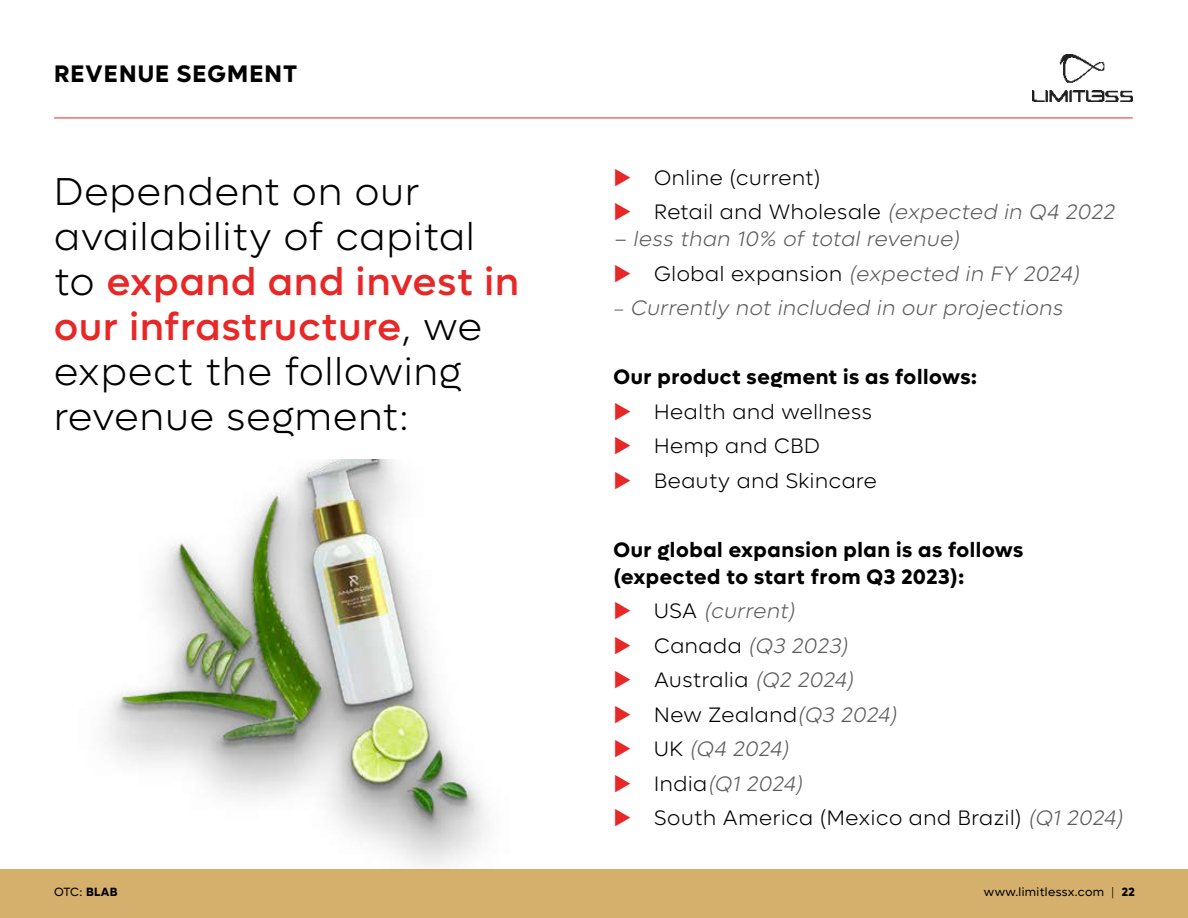
<style>
.page{position:relative;width:1188px;height:918px;background:#fff}
.page>*{position:absolute;margin:0;border:0;box-sizing:border-box;transform-origin:0 0}
.t1{font:300 39px/45px "Lufga";letter-spacing:.03em;color:#000}
.t2{font:700 24px "Lufga";letter-spacing:.05em;color:#000}
.t3{font:300 21px "Lufga";letter-spacing:.03em;color:#000}
.t4{font:italic 300 21px "Lufga";color:#5c5c5d}
.t5{font:700 21px/27px "Lufga";letter-spacing:.03em;color:#000}
.t6{font:12px "Lufga";letter-spacing:.03em;color:#000}
.s1{font-weight:500;color:#e82727}
.s2{color:#e82727}
.s3{font-style:italic;color:#5c5c5d}
.s4{font-style:normal;color:#000}
.s5{font-style:normal;font-size:18px}
.s6{font-weight:700}
.s7{font-weight:300}
</style>
<div class="page">
<div style="left:0;top:869px;width:1188px;height:49px;background:#d5b06c"></div>
<img style="left:1032px;top:54px;width:101px;height:47px">
<hr style="left:54px;top:118px;width:1079px;height:1px;background:#e82727">
<img style="left:107px;top:459px;width:380px;height:408px">
<p class="t2" style="left:54px;top:59px;width:245px">REVENUE SEGMENT</p>
<h1 class="t1" style="left:54px;top:169px;width:467px">Dependent on our availability of capital to <span class="s1">expand and invest in our infrastructure</span>, we expect the following revenue segment:</h1>
<p class="t3" style="left:613px;top:166px;width:209px"><span class="s2">◆</span> Online (current)</p>
<p class="t3" style="left:613px;top:200px;width:506px"><span class="s2">◆</span> Retail and Wholesale <span class="s3">(expected in Q4 2022</span></p>
<p class="t4" style="left:613px;top:227px;width:351px">– less than 10% of total revenue)</p>
<p class="t4" style="left:613px;top:262px;width:471px"><span class="s2">◆</span> <span class="s4">Global expansion</span> (expected in FY 2024)</p>
<p class="t4" style="left:613px;top:296px;width:455px"><span class="s5">–</span> Currently not included in our projections</p>
<p class="t5" style="left:613px;top:363px;width:365px">Our product segment is as follows:</p>
<p class="t3" style="left:613px;top:400px;width:260px"><span class="s2">◆</span> Health and wellness</p>
<p class="t3" style="left:613px;top:434px;width:208px"><span class="s2">◆</span> Hemp and CBD</p>
<p class="t3" style="left:613px;top:469px;width:265px"><span class="s2">◆</span> Beauty and Skincare</p>
<p class="t5" style="left:613px;top:536px;width:411px">Our global expansion plan is as follows (expected to start from Q3 2023):</p>
<p class="t4" style="left:613px;top:599px;width:187px"><span class="s2">◆</span> <span class="s4">U SA</span> (current)</p>
<p class="t4" style="left:613px;top:634px;width:240px"><span class="s2">◆</span> <span class="s4">Canada</span> (Q3 2023)</p>
<p class="t3" style="left:613px;top:668px;width:245px"><span class="s2">◆</span> Australia <span class="s3">(Q2 2024)</span></p>
<p class="t3" style="left:613px;top:703px;width:289px"><span class="s2">◆</span> New Zealand<span class="s3">(Q3 2024)</span></p>
<p class="t4" style="left:613px;top:737px;width:181px"><span class="s2">◆</span> <span class="s4">U K</span> (Q4 2024)</p>
<p class="t4" style="left:613px;top:772px;width:194px"><span class="s2">◆</span> <span class="s4">India</span>(Q1 2024)</p>
<p class="t3" style="left:613px;top:806px;width:515px"><span class="s2">◆</span> South America (Mexico and Brazil) <span class="s3">(Q1 2024)</span></p>
<p class="t6" style="left:54px;top:885px;width:65px">OTC: <span class="s6">BLAB</span></p>
<p class="t6" style="left:984px;top:885px;width:153px">www.limitlessx.com <span class="s7">|</span> <span class="s6">22</span></p>
</div>
